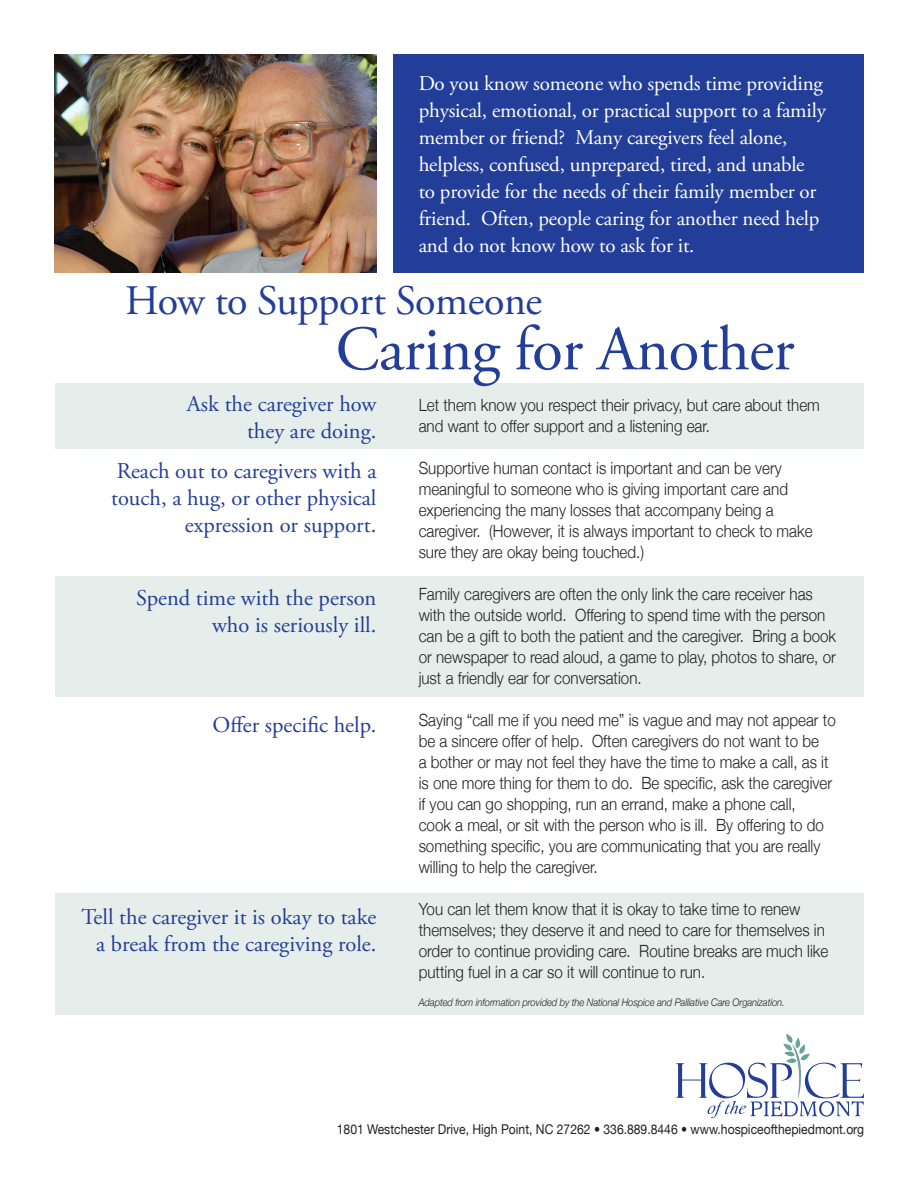
<style>
.page{position:relative;width:918px;height:1188px;background:#fff}
.page>*{position:absolute;margin:0;border:0;box-sizing:border-box;transform-origin:0 0}
.Paragraph_Style_1{font:63px "Adobe Garamond Pro";letter-spacing:-.01em;color:#233e98}
.Paragraph_Style_1-2{font:42px "Adobe Garamond Pro";letter-spacing:-.01em;color:#233e98}
.Paragraph_Style_1-3{font:22.5px/27px "Adobe Garamond Pro";color:#233e98;text-align:right}
.Paragraph_Style_1-4{font:21px/27px "Adobe Garamond Pro";letter-spacing:-.01em;color:#fff}
.Paragraph_Style_1-5{font:300 16.8px/21px "Helvetica Neue";color:#231f20;scale:.9 1}
.t1{font:13.5px "Helvetica Neue";color:#231f20;scale:.9 1}
.Paragraph_Style_1-6{font:italic 300 10.5px "Helvetica Neue";letter-spacing:-.01em;color:#231f20;scale:.9 1}
</style>
<div class="page">
<div style="left:56px;top:383px;width:808px;height:65px;background:#e6eeec"></div>
<div style="left:56px;top:576px;width:808px;height:121px;background:#e6eeec"></div>
<div style="left:56px;top:893px;width:808px;height:121px;background:#e6eeec"></div>
<img style="left:54px;top:55px;width:322px;height:217px">
<div style="left:393px;top:54px;width:471px;height:218px;background:#233e98"></div>
<svg style="left:676px;top:1034px;width:188px;height:84px"></svg>
<p class="Paragraph_Style_1-4" style="left:419px;top:70px;width:409px">Do you know someone who spends time providing physical, emotional, or practical support to a family member or friend? Many caregivers feel alone, helpless, confused, unprepared, tired, and unable to provide for the needs of their family member or friend. Often, people caring for another need help and do not know how to ask for it.</p>
<p class="Paragraph_Style_1-2" style="left:125px;top:275px;width:419px">How to Support Someone</p>
<p class="Paragraph_Style_1" style="left:336px;top:311px;width:460px">Caring for Another</p>
<p class="Paragraph_Style_1-3" style="left:187px;top:391px;width:191px">Ask the caregiver how they are doing.</p>
<p class="Paragraph_Style_1-3" style="left:111px;top:458px;width:267px">Reach out to caregivers with a touch, a hug, or other physical expression or support.</p>
<p class="Paragraph_Style_1-3" style="left:136px;top:585px;width:242px">Spend time with the person who is seriously ill.</p>
<p class="Paragraph_Style_1-3" style="left:213px;top:712px;width:165px">Offer specific help.</p>
<p class="Paragraph_Style_1-3" style="left:81px;top:904px;width:297px">Tell the caregiver it is okay to take a break from the caregiving role.</p>
<p class="Paragraph_Style_1-5" style="left:419px;top:395px;width:447px">Let them know you respect their privacy, but care about them and want to offer support and a listening ear.</p>
<p class="Paragraph_Style_1-5" style="left:419px;top:458px;width:439px">Supportive human contact is important and can be very meaningful to someone who is giving important care and experiencing the many losses that accompany being a caregiver. (However, it is always important to check to make sure they are okay being touched.)</p>
<p class="Paragraph_Style_1-5" style="left:419px;top:584px;width:465px">Family caregivers are often the only link the care receiver has with the outside world. Offering to spend time with the person can be a gift to both the patient and the caregiver. Bring a book or newspaper to read aloud, a game to play, photos to share, or just a friendly ear for conversation.</p>
<p class="Paragraph_Style_1-5" style="left:419px;top:710px;width:465px">Saying “call me if you need me” is vague and may not appear to be a sincere offer of help. Often caregivers do not want to be<br>a bother or may not feel they have the time to make a call, as it is one more thing for them to do. Be specific, ask the caregiver if you can go shopping, run an errand, make a phone call,<br>cook a meal, or sit with the person who is ill. By offering to do something specific, you are communicating that you are really willing to help the caregiver.</p>
<p class="Paragraph_Style_1-5" style="left:419px;top:899px;width:457px">You can let them know that it is okay to take time to renew themselves; they deserve it and need to care for themselves in order to continue providing care. Routine breaks are much like putting fuel in a car so it will continue to run.</p>
<p class="Paragraph_Style_1-6" style="left:419px;top:996px;width:408px">Adapted from information provided by the National Hospice and Palliative Care Organization.</p>
<p class="t1" style="left:337px;top:1121px;width:587px">1801 Westchester Drive, High Point, NC 27262 • 336.889.8446 • www.hospiceofthepiedmont.org</p>
</div>
